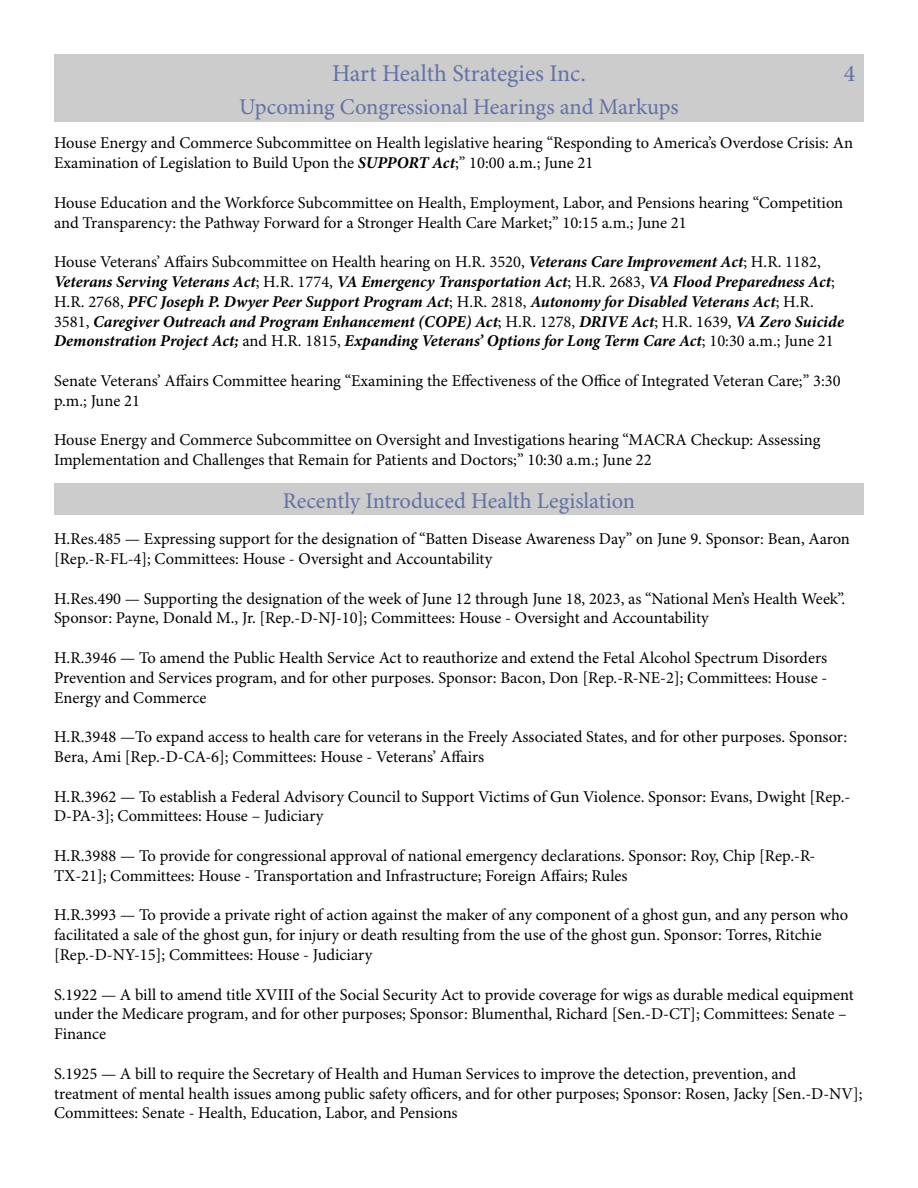
<style>
.page{position:relative;width:918px;height:1188px;background:#fff}
.page>*{position:absolute;margin:0;border:0;box-sizing:border-box;transform-origin:0 0}
.t1{font:24px "Minion Pro";color:#6172a6}
.t2{font:22.5px "Minion Pro";color:#6172a6}
.t3{font:16.5px/19.8px "Minion Pro";color:#000}
.t4{font:italic 700 16.5px/19.8px "Minion Pro";letter-spacing:-.005em;color:#000}
.s1{font-weight:700;font-style:italic}
.s2{font-weight:400;font-style:normal}
</style>
<div class="page">
<div style="left:54px;top:54px;width:810px;height:36px;background:#ccc"></div>
<div style="left:54px;top:484px;width:810px;height:31px;background:#ccc"></div>
<div style="left:54px;top:90px;width:810px;height:32px;background:#ccc"></div>
<h1 class="t1" style="left:332px;top:59px;width:255px">Hart Health Strategies Inc.</h1>
<h1 class="t1" style="left:844px;top:59px;width:13px">4</h1>
<h2 class="t2" style="left:239px;top:93px;width:441px">Upcoming Congressional Hearings and Markups</h2>
<p class="t3" style="left:54px;top:134px;width:801px">House Energy and Commerce Subcommittee on Health legislative hearing “Responding to America’s Overdose Crisis: An<br>Examination of Legislation to Build Upon the <span class="s1">SUPPORT Act</span>;” 10:00 a.m.; June 21</p>
<p class="t3" style="left:54px;top:193px;width:791px">House Education and the Workforce Subcommittee on Health, Employment, Labor, and Pensions hearing “Competition and Transparency: the Pathway Forward for a Stronger Health Care Market;” 10:15 a.m.; June 21</p>
<p class="t4" style="left:54px;top:252px;width:792px"><span class="s2">House Veterans’ Affairs Subcommittee on Health hearing on H.R. 3520,</span> Veterans Care Improvement Act<span class="s2">; H.R. 1182, </span>Veterans Serving Veterans Act<span class="s2">; H.R. 1774,</span> VA Emergency Transportation Act<span class="s2">; H.R. 2683,</span> VA Flood Preparedness Act<span class="s2">; H.R. 2768,</span> PFC Joseph P. Dwyer Peer Support Program Act<span class="s2">; H.R. 2818,</span> Autonomy for Disabled Veterans Act<span class="s2">; H.R.<br>3581,</span> Caregiver Outreach and Program Enhancement (COPE) Act<span class="s2">; H.R. 1278,</span> DRIVE Act<span class="s2">; H.R. 1639,</span> VA Zero Suicide Demonstration Project Act; <span class="s2">and H.R. 1815,</span> Expanding Veterans’ Options for Long Term Care Act<span class="s2">; 10:30 a.m.; June 21</span></p>
<p class="t3" style="left:54px;top:372px;width:788px">Senate Veterans’ Affairs Committee hearing “Examining the Effectiveness of the Office of Integrated Veteran Care;” 3:30 p.m.; June 21</p>
<p class="t3" style="left:54px;top:431px;width:768px">House Energy and Commerce Subcommittee on Oversight and Investigations hearing “MACRA Checkup: Assessing<br>Implementation and Challenges that Remain for Patients and Doctors;” 10:30 a.m.; June 22</p>
<h2 class="t2" style="left:283px;top:487px;width:354px">Recently Introduced Health Legislation</h2>
<p class="t3" style="left:54px;top:530px;width:797px">H.Res.485 — Expressing support for the designation of “Batten Disease Awareness Day” on June 9. Sponsor: Bean, Aaron [Rep.-R-FL-4]; Committees: House - Oversight and Accountability</p>
<p class="t3" style="left:54px;top:589px;width:793px">H.Res.490 — Supporting the designation of the week of June 12 through June 18, 2023, as “National Men’s Health Week”.<br>Sponsor: Payne, Donald M., Jr. [Rep.-D-NJ-10]; Committees: House - Oversight and Accountability</p>
<p class="t3" style="left:54px;top:649px;width:775px;text-align:justify">H.R.3946 — To amend the Public Health Service Act to reauthorize and extend the Fetal Alcohol Spectrum Disorders Prevention and Services program, and for other purposes. Sponsor: Bacon, Don [Rep.-R-NE-2]; Committees: House - Energy and Commerce</p>
<p class="t3" style="left:54px;top:728px;width:795px">H.R.3948 —To expand access to health care for veterans in the Freely Associated States, and for other purposes. Sponsor:<br>Bera, Ami [Rep.-D-CA-6]; Committees: House - Veterans’ Affairs</p>
<p class="t3" style="left:54px;top:787px;width:798px">H.R.3962 — To establish a Federal Advisory Council to Support Victims of Gun Violence. Sponsor: Evans, Dwight [Rep.-<br>D-PA-3]; Committees: House – Judiciary</p>
<p class="t3" style="left:54px;top:847px;width:763px">H.R.3988 — To provide for congressional approval of national emergency declarations. Sponsor: Roy, Chip [Rep.-R-<br>TX-21]; Committees: House - Transportation and Infrastructure; Foreign Affairs; Rules</p>
<p class="t3" style="left:54px;top:906px;width:796px">H.R.3993 — To provide a private right of action against the maker of any component of a ghost gun, and any person who facilitated a sale of the ghost gun, for injury or death resulting from the use of the ghost gun. Sponsor: Torres, Ritchie [Rep.-D-NY-15]; Committees: House - Judiciary</p>
<p class="t3" style="left:54px;top:985px;width:801px">S.1922 — A bill to amend title XVIII of the Social Security Act to provide coverage for wigs as durable medical equipment under the Medicare program, and for other purposes; Sponsor: Blumenthal, Richard [Sen.-D-CT]; Committees: Senate –<br>Finance</p>
<p class="t3" style="left:54px;top:1064px;width:810px">S.1925 — A bill to require the Secretary of Health and Human Services to improve the detection, prevention, and treatment of mental health issues among public safety officers, and for other purposes; Sponsor: Rosen, Jacky [Sen.-D-NV];<br>Committees: Senate - Health, Education, Labor, and Pensions</p>
</div>
